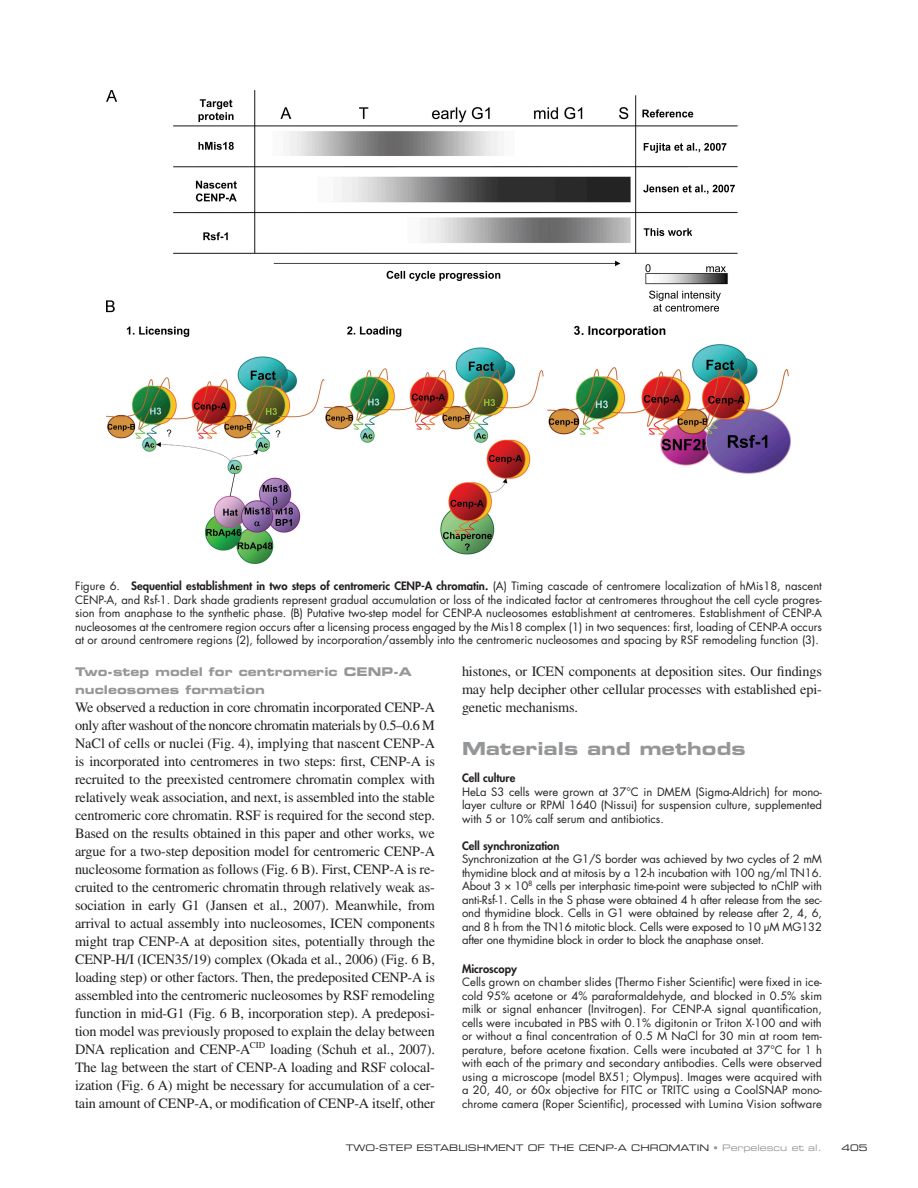
<style>
.page{position:relative;width:918px;height:1188px;background:#fff}
.page>*{position:absolute;margin:0;border:0;box-sizing:border-box;transform-origin:0 0}
.t1{font:18px "Eurostile LT Std Bold Ex 2";letter-spacing:.005em;color:#949698}
.t2{font:14.25px/18px "Times LT Std";letter-spacing:-.01em;color:#231f20;text-align:justify}
.t3{font:12px/18px "Eurostile LT Std Bold Ex 2";letter-spacing:.005em;color:#949698}
.t4{font:11.25px/13.5px "Futura Std";color:#231f20;text-align:justify}
.t5{font:800 11.25px "Futura Std";color:#231f20}
.t6{font:9px "Eurostile LT Std Ex 2";color:#231f20}
.s1{font-weight:800}
.s2{color:#949698}
</style>
<div class="page">
<img style="left:106px;top:90px;width:684px;height:474px">
<p class="t4" style="left:75px;top:580px;width:749px">Figure 6. <span class="s1">Sequential establishment in two steps of centromeric CENP-A chromatin.</span> (A) Timing cascade of centromere localization of hMis18, nascent CENP-A, and Rsf-1. Dark shade gradients represent gradual accumulation or loss of the indicated factor at centromeres throughout the cell cycle progres&shy;sion from anaphase to the synthetic phase. (B) Putative two-step model for CENP-A nucleosomes establishment at centromeres. Establishment of CENP-A nucleosomes at the centromere region occurs after a licensing process engaged by the Mis18 complex (1) in two sequences: first, loading of CENP-A occurs at or around centromere regions (2), followed by incorporation/assembly into the centromeric nucleosomes and spacing by RSF remodeling function (3).</p>
<p class="t3" style="left:75px;top:662px;width:338px">Two-step model for centromeric CENP-A nucleosomes formation</p>
<p class="t2" style="left:75px;top:698px;width:362px">We observed a reduction in core chromatin incorporated CENP-A only after washout of the noncore chromatin materials by 0.5–0.6 M NaCl of cells or nuclei (Fig. 4), implying that nascent CENP-A is incorporated into centromeres in two steps: first, CENP-A is recruited to the preexisted centromere chromatin com-plex with relatively weak association, and next, is assembled into the stable centromeric core chromatin. RSF is required for the second step.<br>Based on the results obtained in this paper and other works, we argue for a two-step deposition model for centromeric CENP-A nucleosome formation as follows (Fig. 6 B). First, CENP-A is re&shy;cruited to the centromeric chromatin through relatively weak as&shy;sociation in early G1 (Jansen et al., 2007). Meanwhile, from arrival to actual assembly into nucleosomes, ICEN components might trap CENP-A at deposition sites, potentially through the CENP-H/I (ICEN35/19) complex (Okada et al., 2006) (Fig. 6 B, loading step) or other factors. Then, the predeposited CENP-A is assembled into the centromeric nucleosomes by RSF remodeling function in mid-G1 (Fig. 6 B, incorporation step). A predeposi&shy;tion model was previously proposed to explain the delay between DNA replication and CENP-A<sup>CID</sup> loading (Schuh et al., 2007).<br>The lag between the start of CENP-A loading and RSF colocal&shy;ization (Fig. 6 A) might be necessary for accumulation of a cer&shy;tain amount of CENP-A, or modification of CENP-A itself, other</p>
<p class="t2" style="left:462px;top:663px;width:361px">histones, or ICEN components at deposition sites. Our findings may help decipher other cellular processes with established epi&shy;genetic mechanisms.</p>
<h1 class="t1" style="left:462px;top:736px;width:285px">Materials and methods</h1>
<p class="t5" style="left:462px;top:771px;width:55px">Cell culture</p>
<p class="t4" style="left:462px;top:785px;width:362px">HeLa S3 cells were grown at 37°C in DMEM (Sigma-Aldrich) for mono&shy;layer culture or RPMI 1640 (Nissui) for suspension culture, supplemented with 5 or 10% calf serum and antibiotics.</p>
<p class="t5" style="left:462px;top:838px;width:99px">Cell synchronization</p>
<p class="t4" style="left:462px;top:852px;width:362px">Synchronization at the G1/S border was achieved by two cycles of 2 mM thymidine block and at mitosis by a 12-h incubation with 100 ng/ml TN16.<br>About 3 × 10<sup>8</sup> cells per interphasic time-point were subjected to nChIP with anti-Rsf-1. Cells in the S phase were obtained 4 h after release from the sec&shy;ond thymidine block. Cells in G1 were obtained by release after 2, 4, 6, and 8 h from the TN16 mitotic block. Cells were exposed to 10 µM MG132 after one thymidine block in order to block the anaphase onset.</p>
<p class="t5" style="left:462px;top:961px;width:57px">Microscopy</p>
<p class="t4" style="left:462px;top:975px;width:362px">Cells grown on chamber slides (Thermo Fisher Scientific) were fixed in ice&shy;cold 95% acetone or 4% paraformaldehyde, and blocked in 0.5% skim milk or signal enhancer (Invitrogen). For CENP-A signal quantification, cells were incubated in PBS with 0.1% digitonin or Triton X-100 and with or without a final concentration of 0.5 M NaCl for 30 min at room tem&shy;perature, before acetone fixation. Cells were incubated at 37°C for 1 h with each of the primary and secondary antibodies. Cells were observed using a microscope (model BX51; Olympus). Images were acquired with a 20, 40, or 60x objective for FITC or TRITC using a CoolSNAP mono&shy;chrome camera (Roper Scientific), processed with Lumina Vision software</p>
<p class="t6" style="left:346px;top:1142px;width:478px">TWO-STEP ESTABLISHMENT OF THE CENP-A CHROMATIN <span class="s2">• Perpelescu et al.</span></p>
<p class="t6" style="left:842px;top:1142px;width:28px">405</p>
</div>
